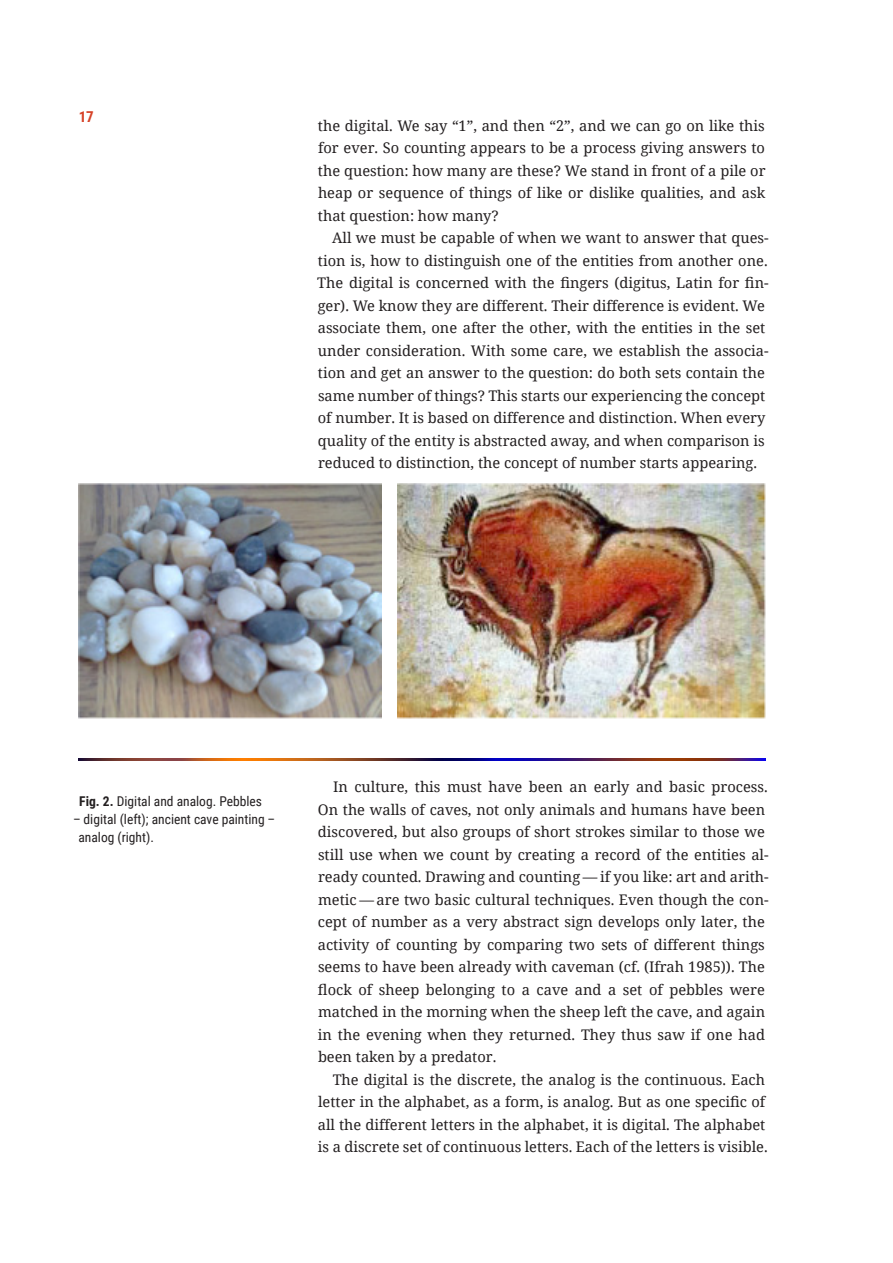
<style>
.page{position:relative;width:893px;height:1263px;background:#fff}
.page>*{position:absolute;margin:0;border:0;box-sizing:border-box;transform-origin:0 0}
.t1{font:700 15px "Roboto Condensed";color:#d64227}
.text{font:14.7px/22.5px "Noto Serif";color:#231f20}
.t2{font:13.5px/18px "Roboto Condensed";color:#231f20}
.s1{font-weight:700}
</style>
<div class="page">
<img style="left:79px;top:483px;width:303px;height:236px">
<img style="left:398px;top:483px;width:367px;height:236px">
<img style="left:79px;top:759px;width:686px;height:2px">
<p class="t1" style="left:79px;top:106px;width:17px">17</p>
<p class="text" style="left:318px;top:113px;width:449px;text-align:justify">the digital. We say “1”, and then “2”, and we can go on like this for ever. So counting appears to be a process giving answers to the question: how many are these? We stand in front of a pile or heap or sequence of things of like or dislike qualities, and ask that question: how many?</p>
<p class="text" style="left:317px;top:226px;width:453px;text-indent:15px">All we must be capable of when we want to answer that ques&shy;tion is, how to distinguish one of the entities from another one.<br>The digital is concerned with the fingers (digitus, Latin for fin&shy;ger). We know they are different. Their difference is evident. We associate them, one after the other, with the entities in the set under consideration. With some care, we establish the associa&shy;tion and get an answer to the question: do both sets contain the same number of things? This starts our experiencing the concept of number. It is based on difference and distinction. When every quality of the entity is abstracted away, and when comparison is reduced to distinction, the concept of number starts appearing.</p>
<p class="t2" style="left:79px;top:791px;width:184px"><span class="s1">Fig. 2.</span> Digital and analog. Pebbles</p>
<p class="t2" style="left:78px;top:809px;width:198px;text-indent:-5px">– digital (left); ancient cave painting – analog (right).</p>
<p class="text" style="left:318px;top:775px;width:452px;text-indent:15px">In culture, this must have been an early and basic process.<br>On the walls of caves, not only animals and humans have been discovered, but also groups of short strokes similar to those we still use when we count by creating a record of the entities al&shy;ready counted. Drawing and counting — if you like: art and arith&shy;metic — are two basic cultural techniques. Even though the con&shy;cept of number as a very abstract sign develops only later, the activity of counting by comparing two sets of different things seems to have been already with caveman (cf. (Ifrah 1985)). The flock of sheep belonging to a cave and a set of pebbles were matched in the morning when the sheep left the cave, and again in the evening when they returned. They thus saw if one had been taken by a predator.</p>
<p class="text" style="left:318px;top:1067px;width:451px;text-indent:15px">The digital is the discrete, the analog is the continuous. Each letter in the alphabet, as a form, is analog. But as one specific of all the different letters in the alphabet, it is digital. The alphabet is a discrete set of continuous letters. Each of the letters is visible.</p>
</div>
